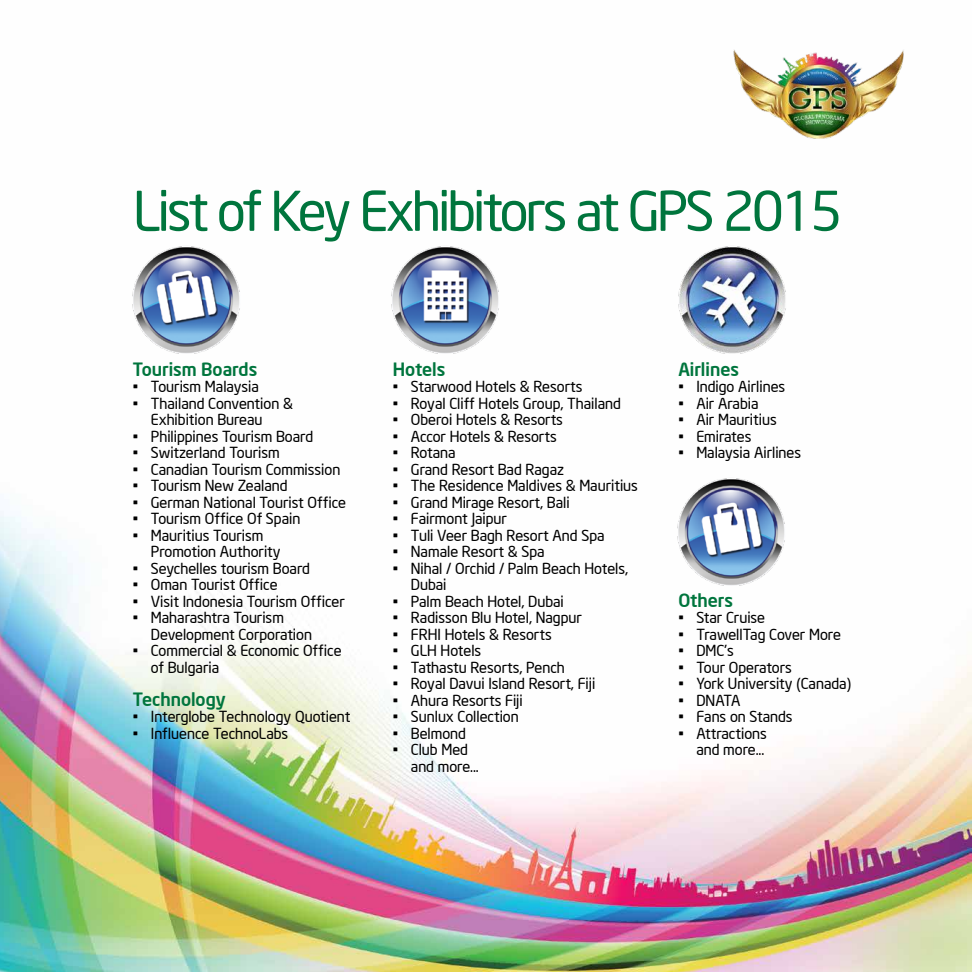
<style>
.page{position:relative;width:972px;height:972px;background:#fff}
.page>*{position:absolute;margin:0;border:0;box-sizing:border-box;transform-origin:0 0}
.t1{font:54px "Neo Sans Intel";letter-spacing:-.045em;color:#00753d}
.t2{font:500 18px "Neo Sans Intel";color:#00753d}
.t3{font:15px/16.5px "Neo Sans Intel";color:#000}
</style>
<div class="page">
<img style="left:0;top:49px;width:971px;height:923px">
<img style="left:678px;top:246px;width:108px;height:108px">
<img style="left:391px;top:246px;width:108px;height:108px">
<img style="left:133px;top:246px;width:108px;height:108px">
<img style="left:677px;top:477px;width:108px;height:108px">
<img style="left:734px;top:50px;width:170px;height:89px">
<h1 class="t1" style="left:133px;top:178px;width:710px">List of Key Exhibitors at GPS 2015</h1>
<p class="t2" style="left:133px;top:358px;width:126px">Tourism Boards</p>
<p class="t3" style="left:133px;top:378px;width:128px">• Tourism Malaysia</p>
<p class="t3" style="left:151px;top:395px;width:144px;text-indent:-18px">• Thailand Convention &amp;<br>Exhibition Bureau</p>
<p class="t3" style="left:133px;top:428px;width:182px">• Philippines Tourism Board</p>
<p class="t3" style="left:133px;top:444px;width:148px">• Switzerland Tourism</p>
<p class="t3" style="left:133px;top:461px;width:209px">• Canadian Tourism Commission</p>
<p class="t3" style="left:133px;top:477px;width:156px">• Tourism New Zealand</p>
<p class="t3" style="left:133px;top:494px;width:215px">• German National Tourist Office</p>
<p class="t3" style="left:133px;top:510px;width:169px">• Tourism Office Of Spain</p>
<p class="t3" style="left:151px;top:527px;width:131px;text-indent:-18px">• Mauritius Tourism<br>Promotion Authority</p>
<p class="t3" style="left:133px;top:560px;width:179px">• Seychelles tourism Board</p>
<p class="t3" style="left:133px;top:576px;width:146px">• Oman Tourist Office</p>
<p class="t3" style="left:133px;top:593px;width:214px">• Visit Indonesia Tourism Officer</p>
<p class="t3" style="left:151px;top:609px;width:163px;text-indent:-18px">• Maharashtra Tourism<br>Development Corporation</p>
<p class="t3" style="left:151px;top:642px;width:192px;text-indent:-18px">• Commercial &amp; Economic Office of Bulgaria</p>
<p class="t2" style="left:133px;top:688px;width:94px">Technology</p>
<p class="t3" style="left:133px;top:708px;width:219px">• Interglobe Technology Quotient</p>
<p class="t3" style="left:133px;top:725px;width:157px">• Influence TechnoLabs</p>
<p class="t2" style="left:393px;top:358px;width:54px">Hotels</p>
<p class="t3" style="left:393px;top:378px;width:191px">• Starwood Hotels &amp; Resorts</p>
<p class="t3" style="left:393px;top:395px;width:230px">• Royal Cliff Hotels Group, Thailand</p>
<p class="t3" style="left:393px;top:411px;width:172px">• Oberoi Hotels &amp; Resorts</p>
<p class="t3" style="left:393px;top:428px;width:165px">• Accor Hotels &amp; Resorts</p>
<p class="t3" style="left:393px;top:444px;width:64px">• Rotana</p>
<p class="t3" style="left:393px;top:461px;width:173px">• Grand Resort Bad Ragaz</p>
<p class="t3" style="left:393px;top:477px;width:247px">• The Residence Maldives &amp; Mauritius</p>
<p class="t3" style="left:393px;top:494px;width:178px">• Grand Mirage Resort, Bali</p>
<p class="t3" style="left:393px;top:510px;width:116px">• Fairmont Jaipur</p>
<p class="t3" style="left:393px;top:527px;width:213px">• Tuli Veer Bagh Resort And Spa</p>
<p class="t3" style="left:393px;top:543px;width:153px">• Namale Resort &amp; Spa</p>
<p class="t3" style="left:411px;top:560px;width:219px;text-indent:-18px">• Nihal / Orchid / Palm Beach Hotels,<br>Dubai</p>
<p class="t3" style="left:393px;top:593px;width:172px">• Palm Beach Hotel, Dubai</p>
<p class="t3" style="left:393px;top:609px;width:191px">• Radisson Blu Hotel, Nagpur</p>
<p class="t3" style="left:393px;top:626px;width:160px">• FRHI Hotels &amp; Resorts</p>
<p class="t3" style="left:393px;top:642px;width:90px">• GLH Hotels</p>
<p class="t3" style="left:393px;top:659px;width:173px">• Tathastu Resorts, Pench</p>
<p class="t3" style="left:393px;top:675px;width:204px">• Royal Davui Island Resort, Fiji</p>
<p class="t3" style="left:393px;top:692px;width:131px">• Ahura Resorts Fiji</p>
<p class="t3" style="left:393px;top:708px;width:127px">• Sunlux Collection</p>
<p class="t3" style="left:393px;top:725px;width:75px">• Belmond</p>
<p class="t3" style="left:411px;top:741px;width:69px;text-indent:-18px">• Club Med and more...</p>
<p class="t2" style="left:678px;top:358px;width:62px">Airlines</p>
<p class="t3" style="left:678px;top:378px;width:108px">• Indigo Airlines</p>
<p class="t3" style="left:678px;top:395px;width:82px">• Air Arabia</p>
<p class="t3" style="left:678px;top:411px;width:100px">• Air Mauritius</p>
<p class="t3" style="left:678px;top:428px;width:75px">• Emirates</p>
<p class="t3" style="left:678px;top:444px;width:124px">• Malaysia Airlines</p>
<p class="t2" style="left:678px;top:589px;width:56px">Others</p>
<p class="t3" style="left:678px;top:609px;width:88px">• Star Cruise</p>
<p class="t3" style="left:678px;top:626px;width:164px">• TrawellTag Cover More</p>
<p class="t3" style="left:678px;top:642px;width:57px">• DMC’s</p>
<p class="t3" style="left:678px;top:659px;width:115px">• Tour Operators</p>
<p class="t3" style="left:678px;top:675px;width:174px">• York University (Canada)</p>
<p class="t3" style="left:678px;top:692px;width:64px">• DNATA</p>
<p class="t3" style="left:678px;top:708px;width:116px">• Fans on Stands</p>
<p class="t3" style="left:678px;top:725px;width:90px;text-align:right">• Attractions and more...</p>
</div>
